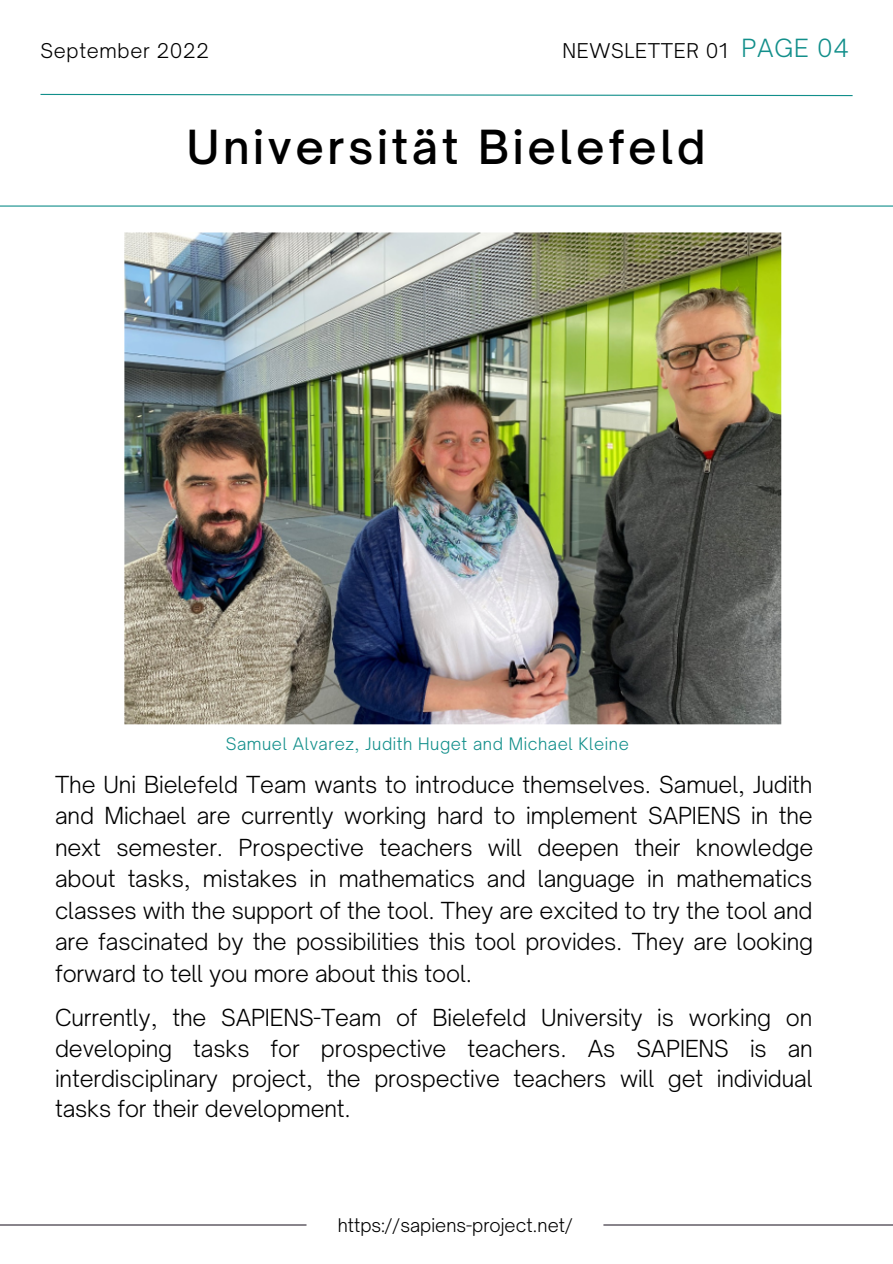
<style>
.page{position:relative;width:893px;height:1264px;background:#fff}
.page>*{position:absolute;margin:0;border:0;box-sizing:border-box;transform-origin:0 0}
.t1{font:500 45px "Open Sauce One";letter-spacing:.08em;color:#000}
.t2{font:300 22.5px/31.5px "Open Sauce One";letter-spacing:-.005em;color:#000;text-align:justify}
.t3{font:300 19.5px "Open Sauce One";letter-spacing:.035em;color:#000}
.t4{font:300 18px "Open Sauce One";color:#000}
.t5{font:300 16.5px "Open Sauce One";letter-spacing:.035em;color:#128f8b}
.s1{font-size:24px;color:#128f8b}
</style>
<div class="page">
<hr style="left:0;top:205px;width:892px;height:2px;background:#128f8b">
<svg style="left:40px;top:93px;width:813px;height:4px"></svg>
<hr style="left:0;top:1224px;width:306px;height:1px;background:#2e2632">
<hr style="left:603px;top:1224px;width:289px;height:1px;background:#2e2632">
<img style="left:124px;top:232px;width:658px;height:493px">
<p class="t3" style="left:40px;top:38px;width:170px">September 2022</p>
<p class="t3" style="left:562px;top:38px;width:288px">NEWSLETTER 01 <span class="s1">PAGE 04</span></p>
<h1 class="t1" style="left:187px;top:119px;width:520px">Universität Bielefeld</h1>
<p class="t5" style="left:226px;top:733px;width:404px">Samuel Alvarez, Judith Huget and Michael Kleine</p>
<p class="t2" style="left:55px;top:768px;width:759px">The Uni Bielefeld Team wants to introduce themselves. Samuel, Judith and Michael are currently working hard to implement SAPIENS in the next semester. Prospective teachers will deepen their knowledge about tasks, mistakes in mathematics and language in mathematics classes with the support of the tool. They are excited to try the tool and are fascinated by the possibilities this tool provides. They are looking forward to tell you more about this tool.</p>
<p class="t2" style="left:55px;top:1002px;width:759px;line-height:30.3px">Currently, the SAPIENS-Team of Bielefeld University is working on developing tasks for prospective teachers. As SAPIENS is an interdisciplinary project, the prospective teachers will get individual tasks for their development.</p>
<p class="t4" style="left:338px;top:1213px;width:236px">https://sapiens-project.net/</p>
</div>
